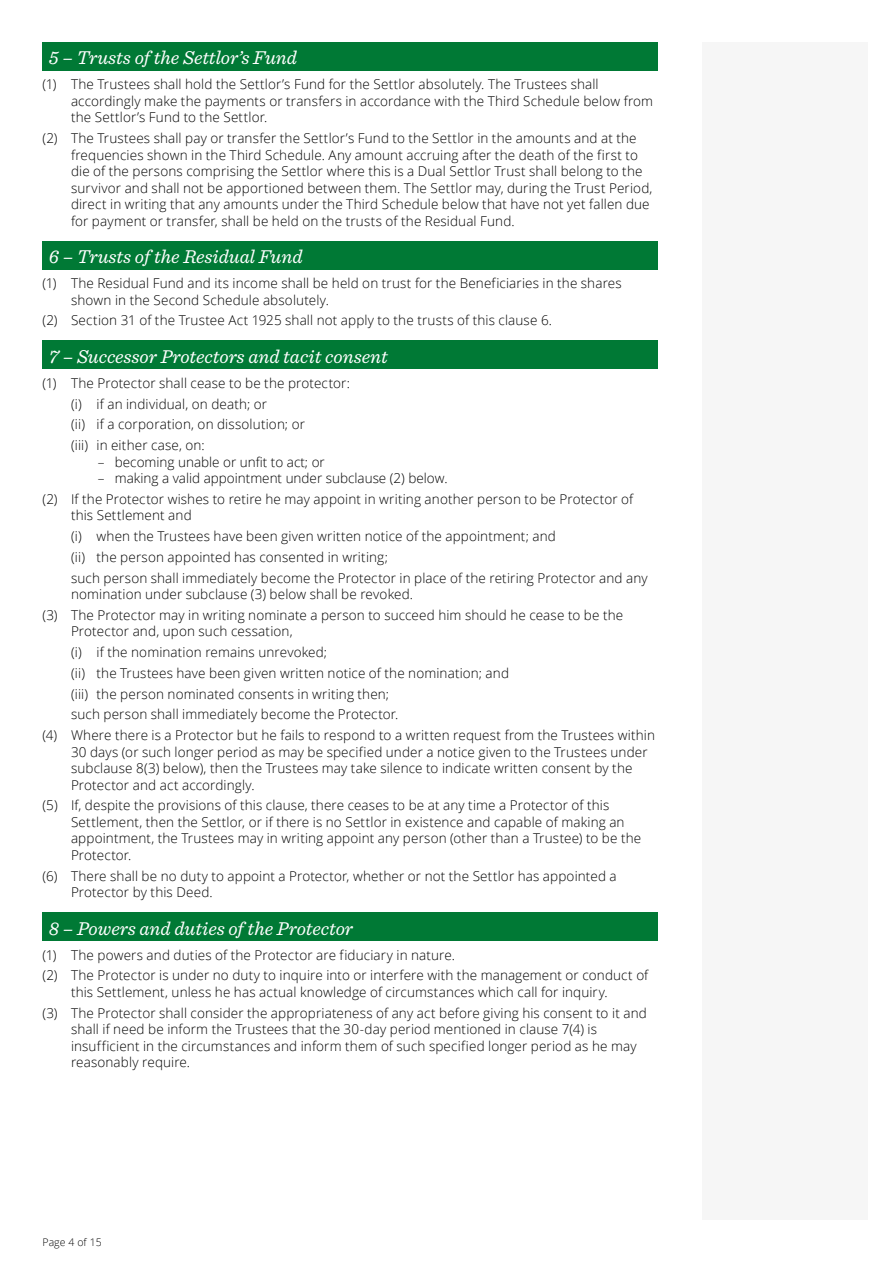
<style>
.page{position:relative;width:893px;height:1263px;background:#fff}
.page>*{position:absolute;margin:0;border:0;box-sizing:border-box;transform-origin:0 0}
.t1{font:italic 19.5px "Sentinel";letter-spacing:-.005em;color:#fff}
.t2{font:300 13.5px/16.5px "Open Sans";letter-spacing:.01em;color:#000}
.t3{font:300 10.5px "Open Sans";color:#000}
</style>
<div class="page">
<div style="left:702px;top:43px;width:165px;height:1177px;background:#f6f6f6"></div>
<div style="left:43px;top:42px;width:615px;height:29px;background:#007935"></div>
<div style="left:43px;top:241px;width:615px;height:28px;background:#007935"></div>
<div style="left:43px;top:341px;width:615px;height:28px;background:#007935"></div>
<div style="left:43px;top:912px;width:615px;height:29px;background:#007935"></div>
<h1 class="t1" style="left:49px;top:43px;width:249px">5 – Trusts of the Settlor’s Fund</h1>
<p class="t2" style="left:71px;top:76px;width:584px;text-indent:-28px">(1) The Trustees shall hold the Settlor’s Fund for the Settlor absolutely. The Trustees shall accordingly make the payments or transfers in accordance with the Third Schedule below from the Settlor’s Fund to the Settlor.</p>
<p class="t2" style="left:71px;top:130px;width:583px;text-indent:-28px">(2) The Trustees shall pay or transfer the Settlor’s Fund to the Settlor in the amounts and at the frequencies shown in the Third Schedule. Any amount accruing after the death of the first to die of the persons comprising the Settlor where this is a Dual Settlor Trust shall belong to the survivor and shall not be apportioned between them. The Settlor may, during the Trust Period, direct in writing that any amounts under the Third Schedule below that have not yet fallen due for payment or transfer, shall be held on the trusts of the Residual Fund.</p>
<h1 class="t1" style="left:49px;top:242px;width:255px">6 – Trusts of the Residual Fund</h1>
<p class="t2" style="left:71px;top:275px;width:552px;text-indent:-28px">(1) The Residual Fund and its income shall be held on trust for the Beneficiaries in the shares shown in the Second Schedule absolutely.</p>
<p class="t2" style="left:43px;top:312px;width:511px">(2) Section 31 of the Trustee Act 1925 shall not apply to the trusts of this clause 6.</p>
<h1 class="t1" style="left:49px;top:342px;width:341px">7 – Successor Protectors and tacit consent</h1>
<p class="t2" style="left:71px;top:372px;width:280px;line-height:20.7px;text-indent:-28px">(1) The Protector shall cease to be the protector: (i) if an individual, on death; or<br>(ii) if a corporation, on dissolution; or<br>(iii) in either case, on:</p>
<p class="t2" style="left:98px;top:453px;width:229px">– becoming unable or unfit to act; or</p>
<p class="t2" style="left:43px;top:467px;width:592px;line-height:20.7px;text-indent:55px">– making a valid appointment under subclause (2) below.<br>(2) If the Protector wishes to retire he may appoint in writing another person to be Protector of</p>
<p class="t2" style="left:71px;top:505px;width:578px;line-height:20.7px">this Settlement and<br>(i) when the Trustees have been given written notice of the appointment; and<br>(ii) the person appointed has consented in writing;<br>such person shall immediately become the Protector in place of the retiring Protector and any</p>
<p class="t2" style="left:43px;top:583px;width:582px;line-height:20.7px;text-indent:28px">nomination under subclause (3) below shall be revoked.<br>(3) The Protector may in writing nominate a person to succeed him should he cease to be the</p>
<p class="t2" style="left:71px;top:623px;width:223px">Protector and, upon such cessation,</p>
<p class="t2" style="left:71px;top:643px;width:258px">(i) if the nomination remains unrevoked;</p>
<p class="t2" style="left:71px;top:664px;width:440px">(ii) the Trustees have been given written notice of the nomination; and</p>
<p class="t2" style="left:71px;top:685px;width:320px">(iii) the person nominated consents in writing then;</p>
<p class="t2" style="left:71px;top:706px;width:329px">such person shall immediately become the Protector.</p>
<p class="t2" style="left:43px;top:726px;width:614px">(4) Where there is a Protector but he fails to respond to a written request from the Trustees within</p>
<p class="t2" style="left:71px;top:743px;width:578px">30 days (or such longer period as may be specified under a notice given to the Trustees under subclause 8(3) below), then the Trustees may take silence to indicate written consent by the<br>Protector and act accordingly.</p>
<p class="t2" style="left:71px;top:797px;width:572px;text-indent:-28px">(5) If, despite the provisions of this clause, there ceases to be at any time a Protector of this Settlement, then the Settlor, or if there is no Settlor in existence and capable of making an appointment, the Trustees may in writing appoint any person (other than a Trustee) to be the Protector.</p>
<p class="t2" style="left:71px;top:867px;width:547px;text-indent:-28px">(6) There shall be no duty to appoint a Protector, whether or not the Settlor has appointed a<br>Protector by this Deed.</p>
<h1 class="t1" style="left:49px;top:913px;width:306px">8 – Powers and duties of the Protector</h1>
<p class="t2" style="left:43px;top:944px;width:607px;line-height:20.7px">(1) The powers and duties of the Protector are fiduciary in nature.<br>(2) The Protector is under no duty to inquire into or interfere with the management or conduct of</p>
<p class="t2" style="left:43px;top:981px;width:606px;line-height:20.7px;text-indent:28px">this Settlement, unless he has actual knowledge of circumstances which call for inquiry.<br>(3) The Protector shall consider the appropriateness of any act before giving his consent to it and</p>
<p class="t2" style="left:71px;top:1020px;width:567px">shall if need be inform the Trustees that the 30-day period mentioned in clause 7(4) is insufficient in the circumstances and inform them of such specified longer period as he may reasonably require.</p>
<p class="t3" style="left:43px;top:1235px;width:61px">Page 4 of 15</p>
</div>
